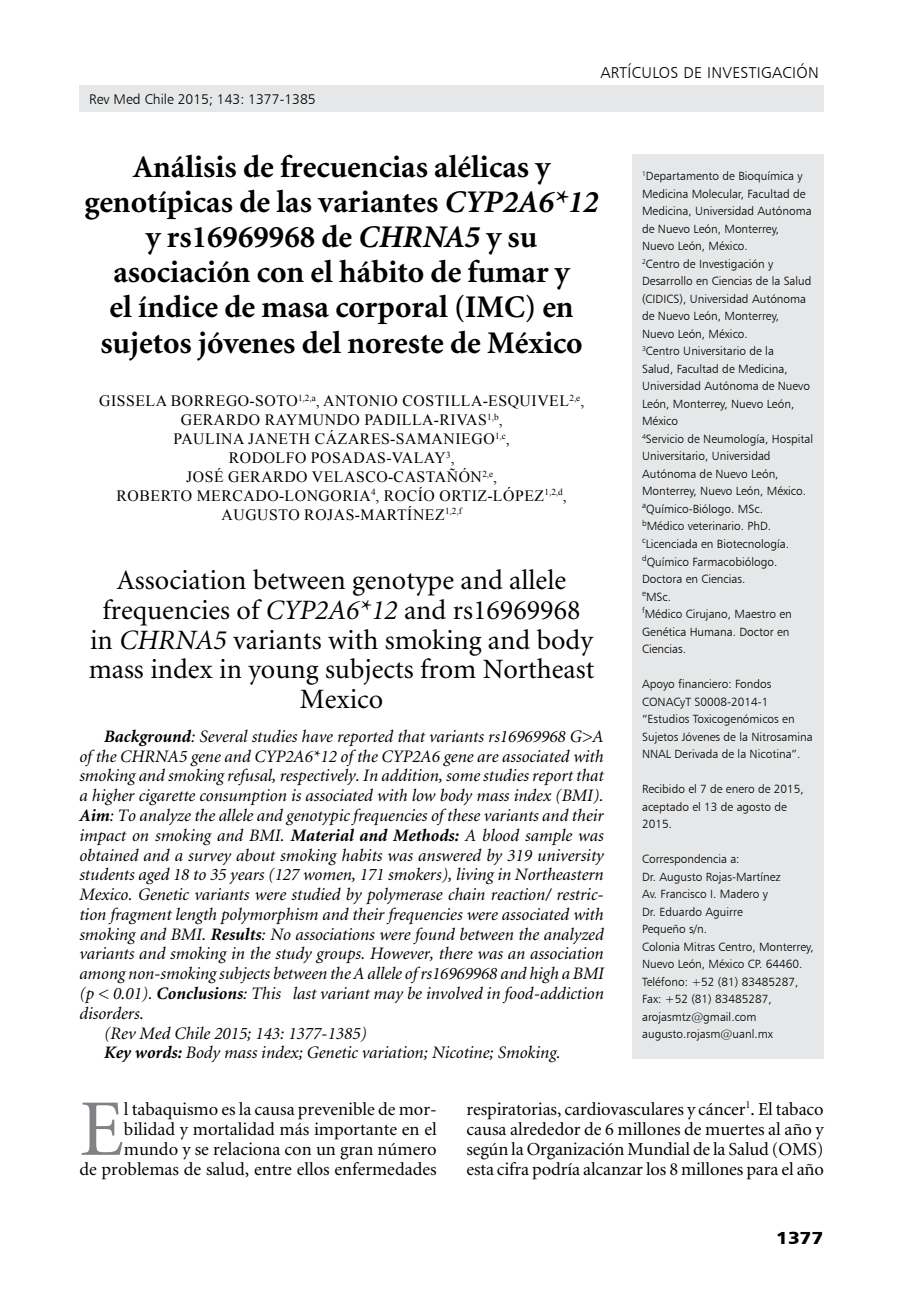
<style>
.page{position:relative;width:918px;height:1315px;background:#fff}
.page>*{position:absolute;margin:0;border:0;box-sizing:border-box;transform-origin:0 0}
.t1{font:80.33px "Minion";color:#808285}
.t2{font:700 31.5px/35px "Minion";color:#000;text-align:center}
.t3{font:28px/29.8px "Minion";color:#000;text-align:center}
.t4{font:18.38px/20.1px "Minion";color:#000;text-align:right}
.t5{font:italic 17.5px "Minion";color:#000}
.t6{font:17.5px "Humanist 777 BT Black B";color:#000;scale:1.1 1}
.t7{font:15.75px/18.9px "Times New Roman";letter-spacing:.035em;color:#000;text-align:center}
.t8{font:15.75px "Humanist 777 BT Light B";color:#000}
.t9{font:14px "Humanist 777 BT Light B";color:#000}
.t10{font:11.9px/17.5px "Humanist 777 BT Light B";color:#000}
.s1{font-style:italic}
.s2{font-weight:700}
</style>
<div class="page">
<div style="left:79px;top:85px;width:744px;height:26px;background:#e6e7e8"></div>
<div style="left:632px;top:154px;width:191px;height:904px;background:#e6e7e8"></div>
<p class="t9" style="left:89px;top:90px;width:228px">Rev Med Chile 2015; 143: 1377-1385</p>
<h3 class="t8" style="left:600px;top:63px;width:41px">Artículosde</h3>
<h3 class="t8" style="left:707px;top:63px;width:14px">Investigaci</h3>
<h3 class="t8" style="left:796px;top:63px;width:21px">ón</h3>
<h2 class="t2" style="left:84px;top:151px;width:516px">Análisis de frecuencias alélicas y genotípicas de las variantes <span class="s1">CYP2A6*12 </span>y rs16969968 de <span class="s1">CHRNA5</span> y su asociación con el hábito de fumar y<br>el índice de masa corporal (IMC) en sujetos jóvenes del noreste de México</h2>
<p class="t7" style="left:99px;top:391px;width:487px">GISSELA BORREGO-SOTO<sup>1,2,A</sup>, ANTONIO COSTILLA-ESQUIVEL<sup>2,E</sup>, GERARDO RAYMUNDO PADILLA-RIVAS<sup>1,B</sup>,<br>PAULINA JANETH CÁZARES-SAMANIEGO<sup>1,C</sup>,<br>RODOLFO POSADAS-VALAY<sup>3</sup>,<br>JOSÉ GERARDO VELASCO-CASTAÑÓN<sup>2,E</sup>,<br>ROBERTO MERCADO-LONGORIA<sup>4</sup>, ROCÍO ORTIZ-LÓPEZ<sup>1,2,D</sup>, AUGUSTO ROJAS-MARTÍNEZ<sup>1,2,F</sup></p>
<h3 class="t3" style="left:89px;top:566px;width:507px">Association between genotype and allele frequencies of <span class="s1">CYP2A6*12</span> and rs16969968 in <span class="s1">CHRNA5</span> variants with smoking and body mass index in young subjects from Northeast Mexico</h3>
<h3 class="t5" style="left:104px;top:727px;width:501px"><span class="s2">Background</span>: Several studies have reported that variants rs16969968 G&gt;A</h3>
<h3 class="t5" style="left:79px;top:747px;width:526px">of the CHRNA5 gene and CYP2A6*12 of the CYP2A6 gene are associated with</h3>
<h3 class="t5" style="left:79px;top:767px;width:526px">smoking and smoking refusal, respectively. In addition, some studies report that</h3>
<h3 class="t5" style="left:79px;top:787px;width:526px">a higher cigarette consumption is associated with low body mass index (BMI).</h3>
<h3 class="t5" style="left:79px;top:807px;width:526px"><span class="s2">Aim</span>: To analyze the allele and genotypic frequencies of these variants and their</h3>
<h3 class="t5" style="left:79px;top:826px;width:526px">impact on smoking and BMI. <span class="s2">Material and Methods:</span> A blood sample was</h3>
<h3 class="t5" style="left:79px;top:846px;width:526px">obtained and a survey about smoking habits was answered by 319 university</h3>
<h3 class="t5" style="left:79px;top:866px;width:526px">students aged 18 to 35 years (127 women, 171 smokers), living in Northeastern</h3>
<h3 class="t5" style="left:79px;top:886px;width:526px">Mexico. Genetic variants were studied by polymerase chain reaction/ restric-</h3>
<h3 class="t5" style="left:79px;top:905px;width:526px">tion fragment length polymorphism and their frequencies were associated with</h3>
<h3 class="t5" style="left:79px;top:925px;width:526px">smoking and BMI. <span class="s2">Results</span>: No associations were found between the analyzed</h3>
<h3 class="t5" style="left:79px;top:945px;width:526px">variants and smoking in the study groups. However, there was an association</h3>
<h3 class="t5" style="left:79px;top:965px;width:526px">among non-smoking subjects between the A allele of rs16969968 and high a BMI</h3>
<h3 class="t5" style="left:79px;top:985px;width:526px">(p &lt; 0.01). <span class="s2">Conclusions</span>: This last variant may be involved in food-addiction</h3>
<h3 class="t5" style="left:79px;top:1004px;width:66px">disorders.</h3>
<h3 class="t5" style="left:104px;top:1024px;width:264px">(Rev Med Chile 2015; 143: 1377-1385)</h3>
<h3 class="t5" style="left:104px;top:1044px;width:458px"><span class="s2">Key words:</span> Body mass index; Genetic variation; Nicotine; Smoking.</h3>
<p class="t10" style="left:642px;top:167px;width:172px"><sup>1</sup>Departamento de Bioquímica y<br>Medicina Molecular, Facultad de<br>Medicina, Universidad Autónoma de Nuevo León, Monterrey,<br>Nuevo León, México.<br><sup>2</sup>Centro de Investigación y<br>Desarrollo en Ciencias de la Salud (CIDICS), Universidad Autónoma de Nuevo León, Monterrey,<br>Nuevo León, México.<br><sup>3</sup>Centro Universitario de la<br>Salud, Facultad de Medicina,<br>Universidad Autónoma de Nuevo<br>León, Monterrey, Nuevo León,<br>México<br><sup>4</sup>Servicio de Neumología, Hospital<br>Universitario, Universidad<br>Autónoma de Nuevo León,<br>Monterrey, Nuevo León, México. <sup>a</sup>Químico-Biólogo. MSc.<br><sup>b</sup>Médico veterinario. PhD. <sup>c</sup>Licenciada en Biotecnología. <sup>d</sup>Químico Farmacobiólogo.<br>Doctora en Ciencias.<br><sup>e</sup>MSc.<br><sup>f</sup>Médico Cirujano, Maestro en<br>Genética Humana. Doctor en<br>Ciencias.</p>
<p class="t10" style="left:642px;top:675px;width:172px">Apoyo financiero: Fondos<br>CONACyT S0008-2014-1 “Estudios Toxicogenómicos en<br>Sujetos Jóvenes de la Nitrosamina<br>NNAL Derivada de la Nicotina”.</p>
<p class="t10" style="left:642px;top:780px;width:163px">Recibido el 7 de enero de 2015, aceptado el 13 de agosto de<br>2015.</p>
<p class="t10" style="left:642px;top:850px;width:173px">Correspondencia a:<br>Dr. Augusto Rojas-Martínez<br>Av. Francisco I. Madero y<br>Dr. Eduardo Aguirre<br>Pequeño s/n.<br>Colonia Mitras Centro, Monterrey,<br>Nuevo León, México CP. 64460.<br>Teléfono: +52 (81) 83485287,<br>Fax: +52 (81) 83485287, arojasmtz@gmail.com augusto.rojasm@uanl.mx</p>
<h3 class="t4" style="left:79px;top:1099px;width:359px">l tabaquismo es la causa prevenible de mor&shy;bilidad y mortalidad más importante en el mundo y se relaciona con un gran número<br>de problemas de salud, entre ellos enfermedades</h3>
<h3 class="t4" style="left:466px;top:1099px;width:359px;text-align:justify">respiratorias, cardiovasculares y cáncer<sup>1</sup>. El tabaco causa alrededor de 6 millones de muertes al año y según la Organización Mundial de la Salud (OMS) esta cifra podría alcanzar los 8 millones para el año</h3>
<h1 class="t1" style="left:79px;top:1089px;width:46px">E</h1>
<h3 class="t6" style="left:776px;top:1226px;width:45px">1377</h3>
</div>
